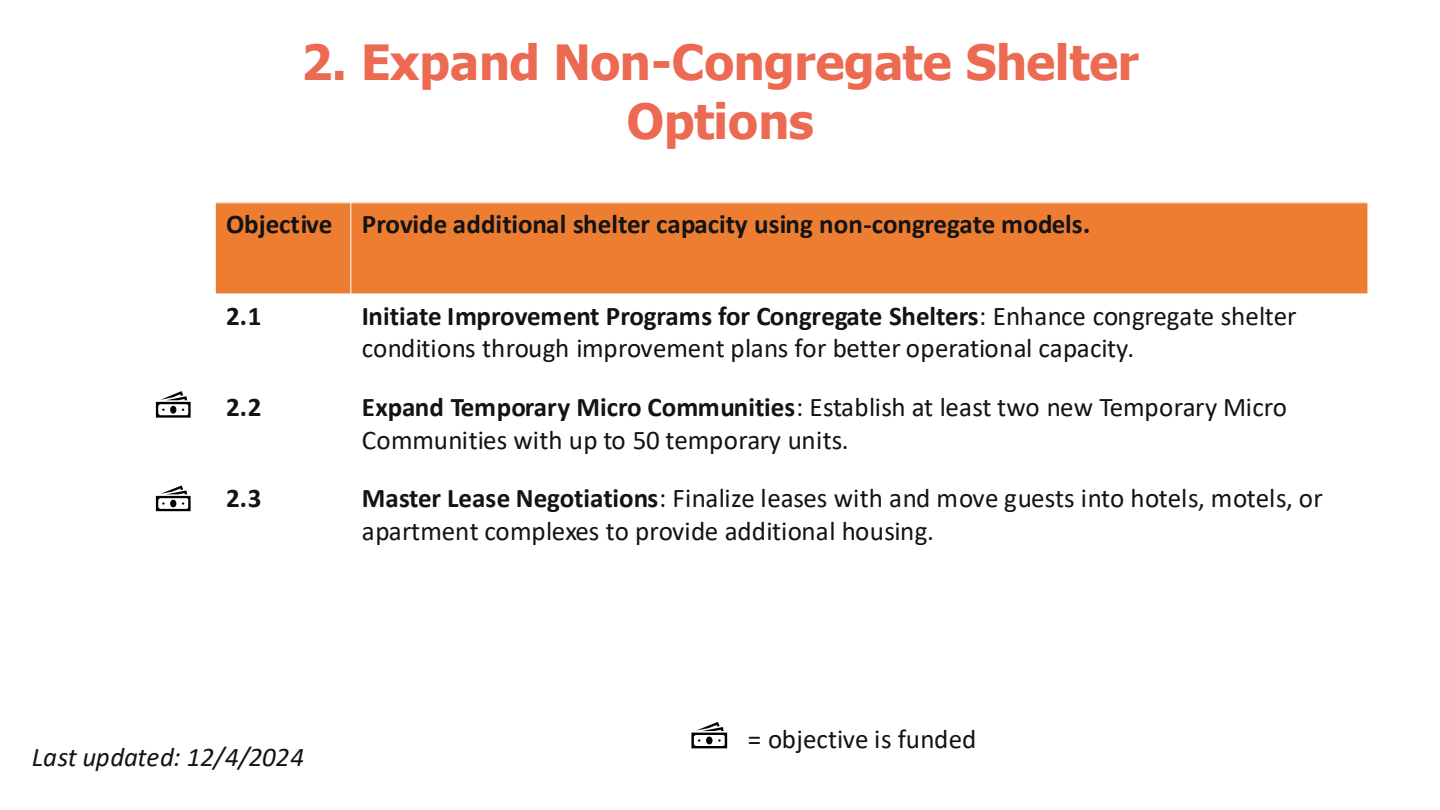
<style>
.page{position:relative;width:1440px;height:810px;background:#fff}
.page>*{position:absolute;margin:0;border:0;box-sizing:border-box;transform-origin:0 0}
.t1{font:700 48.45px/58.7px "Tahoma";letter-spacing:-.005em;color:#ec6a52;text-align:center}
.t2{font:27px/32.7px "Calibri";color:#131313}
.t3{font:700 27px "Calibri";color:#131313}
.t4{font:italic 27px "Calibri";letter-spacing:-.01em;color:#131313}
.s1{font-weight:700}
</style>
<div class="page">
<div style="left:215px;top:203px;width:136px;height:91px;background:#ed7d31"></div>
<div style="left:351px;top:203px;width:1017px;height:91px;background:#ed7d31"></div>
<hr style="left:350px;top:202px;width:1px;height:366px;background:#fff">
<hr style="left:215px;top:202px;width:1px;height:366px;background:#fff">
<svg style="left:691px;top:722px;width:36px;height:26px"></svg>
<svg style="left:156px;top:391px;width:35px;height:27px"></svg>
<svg style="left:156px;top:485px;width:35px;height:26px"></svg>
<p class="t1" style="left:301px;top:32px;width:839px">2. Expand Non-Congregate Shelter<br>Options</p>
<p class="t3" style="left:226px;top:208px;width:108px">Objective</p>
<p class="t3" style="left:362px;top:208px;width:730px">Provide additional shelter capacity using non-congregate models.</p>
<p class="t3" style="left:226px;top:299px;width:37px">2.1</p>
<p class="t2" style="left:362px;top:299px;width:936px"><span class="s1">Initiate Improvement Programs for Congregate Shelters</span>: Enhance congregate shelter conditions through improvement plans for better operational capacity.</p>
<p class="t3" style="left:226px;top:390px;width:37px">2.2</p>
<p class="t2" style="left:362px;top:390px;width:927px"><span class="s1">Expand Temporary Micro Communities</span>: Establish at least two new Temporary Micro<br>Communities with up to 50 temporary units.</p>
<p class="t3" style="left:226px;top:481px;width:37px">2.3</p>
<p class="t2" style="left:362px;top:481px;width:962px"><span class="s1">Master Lease Negotiations</span>: Finalize leases with and move guests into hotels, motels, or apartment complexes to provide additional housing.</p>
<p class="t4" style="left:32px;top:741px;width:274px">Last updated: 12/4/2024</p>
<p class="t2" style="left:748px;top:722px;width:230px">= objective is funded</p>
</div>
